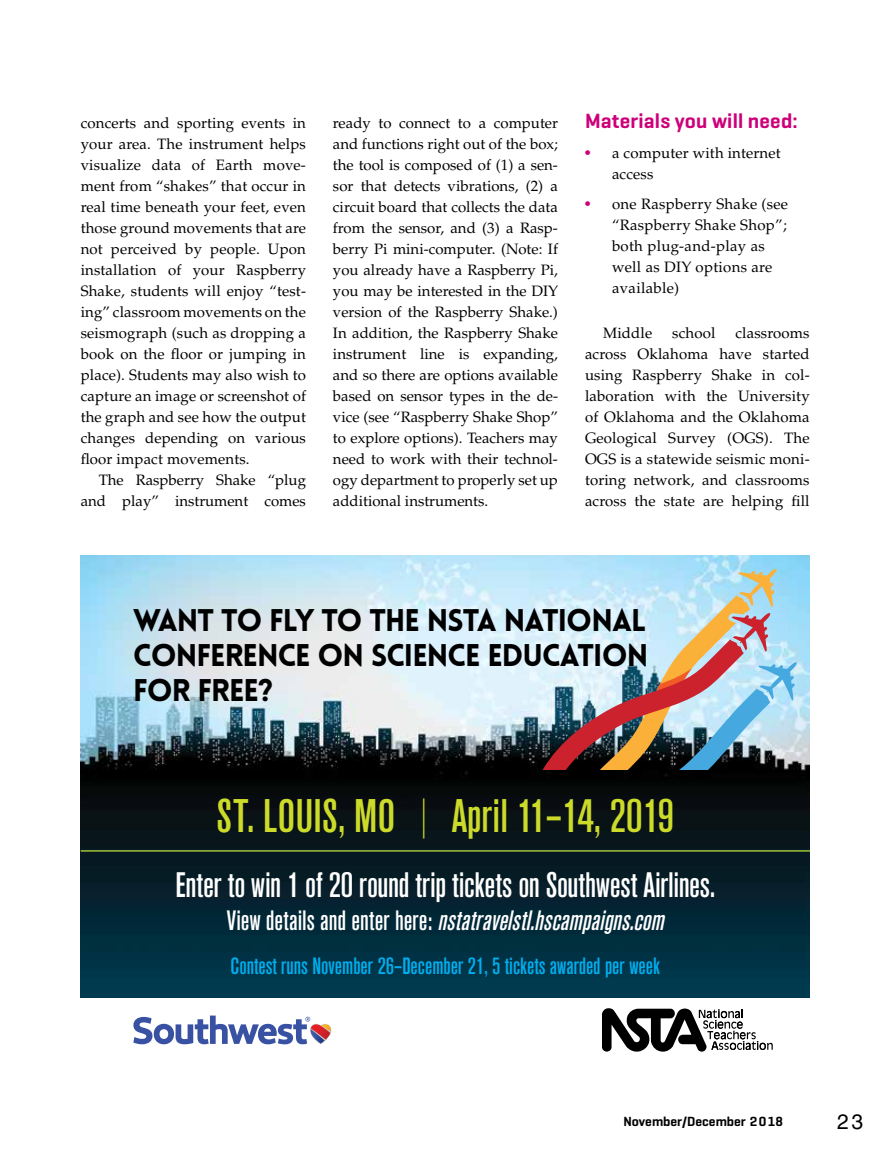
<style>
.page{position:relative;width:891px;height:1175px;background:#fff}
.page>*{position:absolute;margin:0;border:0;box-sizing:border-box;transform-origin:0 0}
.t1{font:500 condensed 46.65px "Akzidenz Grotesk Std";color:#ccdb2a}
.t2{font:500 condensed 35.1px "Akzidenz Grotesk Std";letter-spacing:-.005em;color:#fff}
.t3{font:900 30.6px/35.1px "Lovelo";letter-spacing:-.03em;color:#000;text-align:justify}
.t4{font:italic 500 condensed 27.75px "Akzidenz Grotesk Std";color:#fff}
.t5{font:500 condensed 23.4px "Akzidenz Grotesk Std";color:#00aeef}
.t6{font:600 21px "Geogrotesque";letter-spacing:.01em;color:#cd007a}
.t7{font:21px "Helvetica LT Std";color:#000}
.t8{font:15px/21px "Palatino LT Std";letter-spacing:.01em;color:#000;text-align:justify}
.t9{font:600 13.5px "Geogrotesque";color:#000}
.s1{font-family:"Helvetica LT Std";color:#cd007a}
.s2{font-family:"Roboto";font-weight:100;font-stretch:normal}
.s3{font-style:normal}
</style>
<div class="page">
<img style="left:81px;top:555px;width:729px;height:442px">
<svg style="left:506px;top:568px;width:291px;height:201px;background:#acb6bd"></svg>
<hr style="left:81px;top:850px;width:729px;height:1px;background:#a4c639">
<svg style="left:133px;top:1015px;width:198px;height:29px"></svg>
<svg style="left:602px;top:1008px;width:171px;height:44px"></svg>
<p class="t8" style="left:81px;top:112px;width:227px">concerts and sporting events in your area. The instrument helps visualize data of Earth move&shy;ment from “shakes” that occur in real time beneath your feet, even those ground movements that are not perceived by people. Upon installation of your Raspberry Shake, students will enjoy “test&shy;ing” classroom movements on the seismograph (such as dropping a book on the floor or jumping in place). Students may also wish to capture an image or screenshot of the graph and see how the output changes depending on various floor impact movements.</p>
<p class="t8" style="left:81px;top:469px;width:227px;text-align:right">The Raspberry Shake “plug and play” instrument comes</p>
<p class="t8" style="left:333px;top:112px;width:227px">ready to connect to a computer and functions right out of the box; the tool is composed of (1) a sen&shy;sor that detects vibrations, (2) a circuit board that collects the data from the sensor, and (3) a Rasp&shy;berry Pi mini-computer. (Note: If you already have a Raspberry Pi, you may be interested in the DIY version of the Raspberry Shake.)<br>In addition, the Raspberry Shake instrument line is expanding, and so there are options available based on sensor types in the de&shy;vice (see “Raspberry Shake Shop” to explore options). Teachers may need to work with their technol&shy;ogy department to properly set up additional instruments.</p>
<h3 class="t6" style="left:585px;top:107px;width:214px">Materials you will need:</h3>
<p class="t8" style="left:612px;top:142px;width:170px;text-indent:-27px"><span class="s1">•</span> a computer with internet access</p>
<p class="t8" style="left:612px;top:193px;width:178px;text-align:left;text-indent:-27px"><span class="s1">•</span> one Raspberry Shake (see “Raspberry Shake Shop”; both plug-and-play as well as DIY options are available)</p>
<p class="t8" style="left:603px;top:322px;width:51px">Middle</p>
<p class="t8" style="left:672px;top:322px;width:45px">school</p>
<p class="t8" style="left:585px;top:322px;width:226px;text-indent:150px">classrooms across Oklahoma have started using Raspberry Shake in col&shy;laboration with the University of Oklahoma and the Oklahoma Geological Survey (OGS). The OGS is a statewide seismic moni&shy;toring network, and classrooms across the state are helping fill</p>
<h3 class="t3" style="left:133px;top:603px;width:517px">WANT TO FLY TO THE NSTA NATIONAL CONFERENCE ON SCIENCE EDUCATION FOR FREE?</h3>
<h1 class="t1" style="left:217px;top:789px;width:459px">ST. LOUIS, MO <span class="s2">|</span> April 11–14, 2019</h1>
<h2 class="t2" style="left:175px;top:865px;width:541px">Enter to win 1 of 20 round trip tickets on Southwest Airlines.</h2>
<h3 class="t4" style="left:227px;top:905px;width:445px"><span class="s3">V i e w d e t a i l s a n d e n t e r h e r e :</span> nstatravelstl.hscampaigns.com</h3>
<h3 class="t5" style="left:231px;top:952px;width:431px">Contest runs November 26–December 21, 5 tickets awarded per week</h3>
<p class="t9" style="left:623px;top:1113px;width:161px">November/December 2018</p>
<h3 class="t7" style="left:837px;top:1108px;width:28px">23</h3>
</div>
